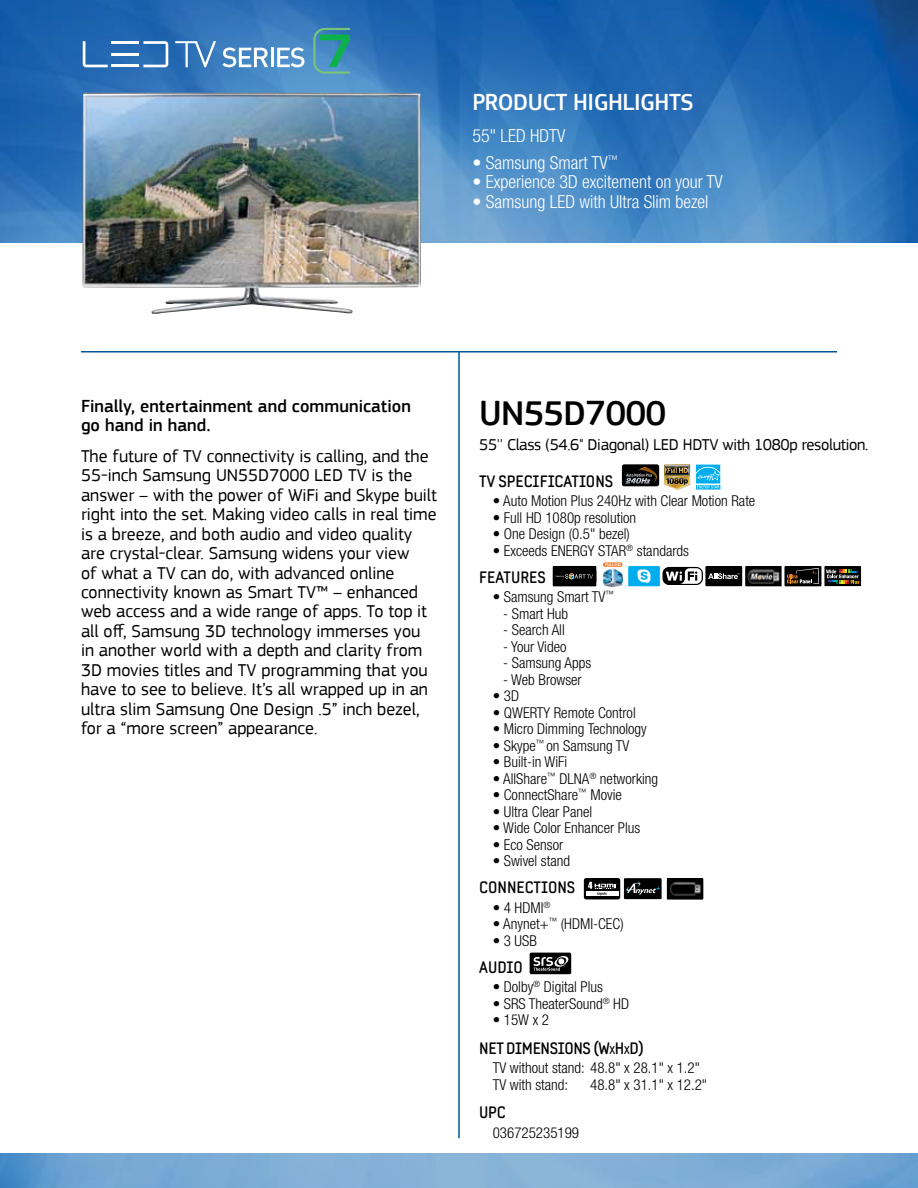
<style>
.page{position:relative;width:918px;height:1188px;background:#fff}
.page>*{position:absolute;margin:0;border:0;box-sizing:border-box;transform-origin:0 0}
.t1{font:500 36px "PF Square Sans Pro";letter-spacing:-.02em;color:#000}
.t2{font:500 24px "PF Square Sans Pro";letter-spacing:-.02em;color:#fff}
.t3{font:18px/19.5px "PF Square Sans Pro";color:#000}
.t4{font:300 condensed 18px "Helvetica Neue";color:#fff}
.t5{font:500 18px/19.5px "PF Square Sans Pro";letter-spacing:.005em;color:#000}
.t6{font:700 16.5px "Samsung Imagination";letter-spacing:-.01em;color:#000}
.t7{font:16.5px "PF Square Sans Pro";letter-spacing:-.02em;color:#000}
.t8{font:300 condensed 15px/16.5px "Helvetica Neue";color:#000}
.s1{font-size:18px}
.s2{font-size:11.55px}
</style>
<div class="page">
<hr style="left:81px;top:351px;width:756px;height:1px;background:#00579c">
<svg style="left:0;top:0;width:918px;height:243px;background:#3274b5"></svg>
<div style="left:0;top:1152px;width:918px;height:36px;background:#00579c;opacity:.3"></div>
<hr style="left:458px;top:351px;width:2px;height:787px;background:#00579c">
<img style="left:83px;top:93px;width:270px;height:221px">
<svg style="left:222px;top:48px;width:82px;height:19px"></svg>
<svg style="left:175px;top:41px;width:41px;height:26px"></svg>
<hr style="left:112px;top:65px;width:27px;height:2px;background:#fff">
<hr style="left:112px;top:53px;width:27px;height:3px;background:#fff">
<svg style="left:83px;top:41px;width:25px;height:26px"></svg>
<hr style="left:112px;top:41px;width:27px;height:3px;background:#fff">
<svg style="left:143px;top:41px;width:25px;height:26px"></svg>
<svg style="left:313px;top:28px;width:37px;height:46px;background:#40999f"></svg>
<svg style="left:664px;top:464px;width:57px;height:26px"></svg>
<div style="left:584px;top:878px;width:36px;height:21px;background:#000;border-radius:2px"></div>
<div style="left:586px;top:891px;width:32px;height:5px;background:#fff"></div>
<svg style="left:588px;top:882px;width:30px;height:14px"></svg>
<svg style="left:624px;top:878px;width:38px;height:21px"></svg>
<img style="left:667px;top:878px;width:36px;height:21px">
<div style="left:622px;top:464px;width:37px;height:22px;background:#000;border-radius:2px"></div>
<svg style="left:626px;top:467px;width:31px;height:17px"></svg>
<div style="left:530px;top:953px;width:41px;height:21px;background:#000;border-radius:2px"></div>
<svg style="left:533px;top:956px;width:35px;height:15px"></svg>
<img style="left:603px;top:568px;width:20px;height:19px">
<div style="left:603px;top:562px;width:20px;height:5px;background:#f47d30;border-radius:2px"></div>
<svg style="left:605px;top:563px;width:16px;height:3px"></svg>
<div style="left:553px;top:566px;width:43px;height:20px;background:#000"></div>
<svg style="left:555px;top:573px;width:38px;height:7px"></svg>
<svg style="left:628px;top:566px;width:32px;height:20px"></svg>
<img style="left:745px;top:566px;width:37px;height:20px">
<div style="left:784px;top:566px;width:37px;height:20px;background:#000"></div>
<svg style="left:787px;top:566px;width:74px;height:20px"></svg>
<div style="left:705px;top:566px;width:37px;height:20px;background:#000"></div>
<svg style="left:708px;top:573px;width:31px;height:6px"></svg>
<div style="left:663px;top:568px;width:39px;height:16px;background:#000;border-radius:6px"></div>
<div style="left:663px;top:567px;width:40px;height:18px;border:1px solid #000;border-radius:6px"></div>
<svg style="left:666px;top:568px;width:36px;height:16px"></svg>
<h2 class="t2" style="left:472px;top:88px;width:223px">PRODUCT HIGHLIGHTS</h2>
<p class="t4" style="left:472px;top:126px;width:94px">55" LED HDTV</p>
<p class="t4" style="left:472px;top:152px;width:147px">• Samsung Smart TV<sup>™</sup></p>
<p class="t4" style="left:472px;top:172px;width:252px">• Experience 3D excitement on your TV</p>
<p class="t4" style="left:472px;top:191px;width:238px">• Samsung LED with Ultra Slim bezel</p>
<p class="t5" style="left:81px;top:396px;width:331px">Finally, entertainment and communication go hand in hand.</p>
<p class="t3" style="left:81px;top:446px;width:358px">The future of TV connectivity is calling, and the 55-inch Samsung UN55D7000 LED TV is the answer – with the power of WiFi and Skype built right into the set. Making video calls in real time is a breeze, and both audio and video quality are crystal-clear. Samsung widens your view<br>of what a TV can do, with advanced online connectivity known as Smart TV™ – enhanced web access and a wide range of apps. To top it all off, Samsung 3D technology immerses you in another world with a depth and clarity from 3D movies titles and TV programming that you have to see to believe. It’s all wrapped up in an ultra slim Samsung One Design .5” inch bezel, for a “more screen” appearance.</p>
<h1 class="t1" style="left:479px;top:392px;width:188px">UN55D7000</h1>
<p class="t7" style="left:479px;top:435px;width:391px">55'' Class (54.6" Diagonal) LED HDTV with 1080p resolution<span class="s1">.</span></p>
<p class="t6" style="left:479px;top:471px;width:136px">TV SPECIFICATIONS</p>
<p class="t8" style="left:493px;top:492px;width:264px">• Auto Motion Plus 240Hz with Clear Motion Rate</p>
<p class="t8" style="left:493px;top:509px;width:145px">• Full HD 1080p resolution</p>
<p class="t8" style="left:493px;top:525px;width:139px">• One Design (0.5" bezel)</p>
<p class="t8" style="left:493px;top:542px;width:198px">• Exceeds ENERGY STAR<sup>®</sup> standards</p>
<p class="t6" style="left:479px;top:567px;width:68px">FEATURES</p>
<p class="t8" style="left:493px;top:588px;width:123px">• Samsung Smart TV<sup>™</sup></p>
<p class="t8" style="left:503px;top:605px;width:66px">- Smart Hub</p>
<p class="t8" style="left:503px;top:621px;width:63px">- Search All</p>
<p class="t8" style="left:503px;top:638px;width:65px">- Your Video</p>
<p class="t8" style="left:503px;top:654px;width:89px">- Samsung Apps</p>
<p class="t8" style="left:503px;top:671px;width:80px">- Web Browser</p>
<p class="t8" style="left:493px;top:687px;width:28px">• 3D</p>
<p class="t8" style="left:493px;top:704px;width:145px">• QWERTY Remote Control</p>
<p class="t8" style="left:493px;top:720px;width:156px">• Micro Dimming Technology</p>
<p class="t8" style="left:493px;top:737px;width:138px">• Skype<sup>™</sup> on Samsung TV</p>
<p class="t8" style="left:493px;top:753px;width:76px">• Built-in WiFi</p>
<p class="t8" style="left:493px;top:770px;width:167px">• AllShare<sup>™</sup> DLNA<sup>®</sup> networking</p>
<p class="t8" style="left:493px;top:786px;width:131px">• ConnectShare<sup>™</sup> Movie</p>
<p class="t8" style="left:493px;top:803px;width:101px">• Ultra Clear Panel</p>
<p class="t8" style="left:493px;top:819px;width:149px">• Wide Color Enhancer Plus</p>
<p class="t8" style="left:493px;top:836px;width:72px">• Eco Sensor</p>
<p class="t8" style="left:493px;top:852px;width:79px">• Swivel stand</p>
<p class="t6" style="left:479px;top:877px;width:19px">CONNECTIONS</p>
<p class="t8" style="left:493px;top:899px;width:59px">• 4 HDMI<sup>®</sup></p>
<p class="t8" style="left:493px;top:915px;width:133px">• Anynet+<sup>™</sup> (HDMI-CEC)</p>
<p class="t8" style="left:493px;top:932px;width:46px">• 3 USB</p>
<p class="t6" style="left:479px;top:957px;width:45px">AUDIO</p>
<p class="t8" style="left:493px;top:978px;width:112px">• Dolby<sup>®</sup> Digital Plus</p>
<p class="t8" style="left:493px;top:995px;width:138px">• SRS TheaterSound<sup>®</sup> HD</p>
<p class="t8" style="left:493px;top:1011px;width:58px">• 15W x 2</p>
<p class="t6" style="left:479px;top:1038px;width:166px">NET DIMENSIONS (W<span class="s2">x</span>H<span class="s2">x</span>D)</p>
<p class="t8" style="left:493px;top:1059px;width:209px">TV without stand: 48.8" x 28.1" x 1.2"<br>TV with stand:</p>
<p class="t8" style="left:590px;top:1076px;width:118px">48.8" x 31.1" x 12.2"</p>
<p class="t6" style="left:479px;top:1102px;width:28px">UPC</p>
<p class="t8" style="left:493px;top:1124px;width:88px">036725235199</p>
</div>
